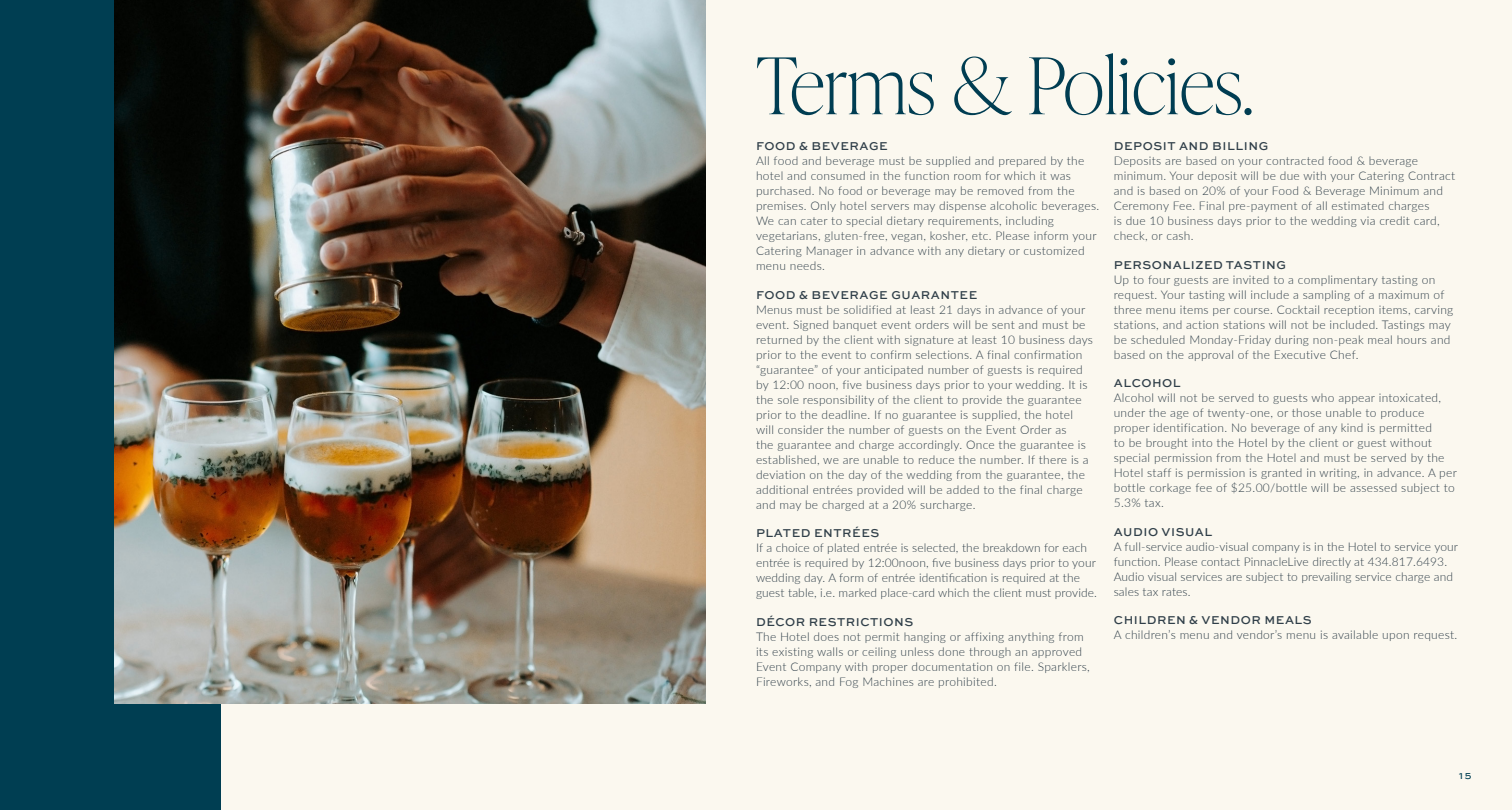
<style>
.page{position:relative;width:1512px;height:810px;background:#fbf8ef}
.page>*{position:absolute;margin:0;border:0;box-sizing:border-box;transform-origin:0 0}
._1_-_Medium_-_interior_header{font:100 78px "Ivy Presto Display";color:#003d52}
._4_-_Body_copy{font:300 12px/15px "Lato";letter-spacing:.025em;color:#303f49}
._4_-_Body_copy-2{font:500 12px "Sweet Sans Pro";letter-spacing:.045em;color:#303f49}
.t1{font:500 9px "Sweet Sans Pro";color:#003e52}
</style>
<div class="page">
<div style="left:0;top:0;width:220px;height:810px;background:#003e52"></div>
<img style="left:115px;top:0;width:590px;height:703px">
<p class="_1_-_Medium_-_interior_header" style="left:756px;top:30px;width:499px">Terms &amp; Policies.</p>
<p class="_4_-_Body_copy-2" style="left:756px;top:138px;width:133px">FOOD &amp; BEVERAGE</p>
<p class="_4_-_Body_copy" style="left:756px;top:153px;width:345px">All food and beverage must be supplied and prepared by the hotel and consumed in the function room for which it was purchased. No food or beverage may be removed from the premises. Only hotel servers may dispense alcoholic beverages.<br>We can cater to special dietary requirements, including vegetarians, gluten-free, vegan, kosher, etc. Please inform your Catering Manager in advance with any dietary or customized menu needs.</p>
<p class="_4_-_Body_copy-2" style="left:756px;top:286px;width:223px">FOOD &amp; BEVERAGE GUARANTEE</p>
<p class="_4_-_Body_copy" style="left:756px;top:302px;width:339px">Menus must be solidified at least 21 days in advance of your event. Signed banquet event orders will be sent and must be returned by the client with signature at least 10 business days prior to the event to confirm selections. A final confirmation “guarantee” of your anticipated number of guests is required by 12:00 noon, five business days prior to your wedding. It is the sole responsibility of the client to provide the guarantee prior to the deadline. If no guarantee is supplied, the hotel will consider the number of guests on the Event Order as<br>the guarantee and charge accordingly. Once the guarantee is established, we are unable to reduce the number. If there is a deviation on the day of the wedding from the guarantee, the additional entrées provided will be added to the final charge and may be charged at a 20% surcharge.</p>
<p class="_4_-_Body_copy-2" style="left:756px;top:525px;width:125px">PLATED ENTRÉES</p>
<p class="_4_-_Body_copy" style="left:756px;top:540px;width:343px">If a choice of plated entrée is selected, the breakdown for each entrée is required by 12:00noon, five business days prior to your wedding day. A form of entrée identification is required at the guest table, i.e. marked place-card which the client must provide.</p>
<p class="_4_-_Body_copy-2" style="left:756px;top:613px;width:159px">DÉCOR RESTRICTIONS</p>
<p class="_4_-_Body_copy" style="left:756px;top:629px;width:335px">The Hotel does not permit hanging or affixing anything from its existing walls or ceiling unless done through an approved Event Company with proper documentation on file. Sparklers, Fireworks, and Fog Machines are prohibited.</p>
<p class="_4_-_Body_copy-2" style="left:1114px;top:138px;width:156px">DEPOSIT AND BILLING</p>
<p class="_4_-_Body_copy" style="left:1114px;top:153px;width:343px">Deposits are based on your contracted food &amp; beverage minimum. Your deposit will be due with your Catering Contract and is based on 20% of your Food &amp; Beverage Minimum and Ceremony Fee. Final pre-payment of all estimated charges<br>is due 10 business days prior to the wedding via credit card, check, or cash.</p>
<p class="_4_-_Body_copy-2" style="left:1114px;top:256px;width:174px">PERSONALIZED TASTING</p>
<p class="_4_-_Body_copy" style="left:1114px;top:272px;width:341px">Up to four guests are invited to a complimentary tasting on request. Your tasting will include a sampling of a maximum of three menu items per course. Cocktail reception items, carving stations, and action stations will not be included. Tastings may be scheduled Monday-Friday during non-peak meal hours and based on the approval of the Executive Chef.</p>
<p class="_4_-_Body_copy-2" style="left:1114px;top:375px;width:68px">ALCOHOL</p>
<p class="_4_-_Body_copy" style="left:1114px;top:390px;width:345px">Alcohol will not be served to guests who appear intoxicated, under the age of twenty-one, or those unable to produce proper identification. No beverage of any kind is permitted<br>to be brought into the Hotel by the client or guest without special permission from the Hotel and must be served by the Hotel staff is permission is granted in writing, in advance. A per bottle corkage fee of $25.00/bottle will be assessed subject to 5.3% tax.</p>
<p class="_4_-_Body_copy-2" style="left:1114px;top:523px;width:100px">AUDIO VISUAL</p>
<p class="_4_-_Body_copy" style="left:1114px;top:539px;width:346px">A full-service audio-visual company is in the Hotel to service your function. Please contact PinnacleLive directly at 434.817.6493.<br>Audio visual services are subject to prevailing service charge and sales tax rates.</p>
<p class="_4_-_Body_copy-2" style="left:1114px;top:612px;width:199px">CHILDREN &amp; VENDOR MEALS</p>
<p class="_4_-_Body_copy" style="left:1114px;top:627px;width:345px">A children’s menu and vendor’s menu is available upon request.</p>
<p class="t1" style="left:1459px;top:770px;width:14px">15</p>
</div>
